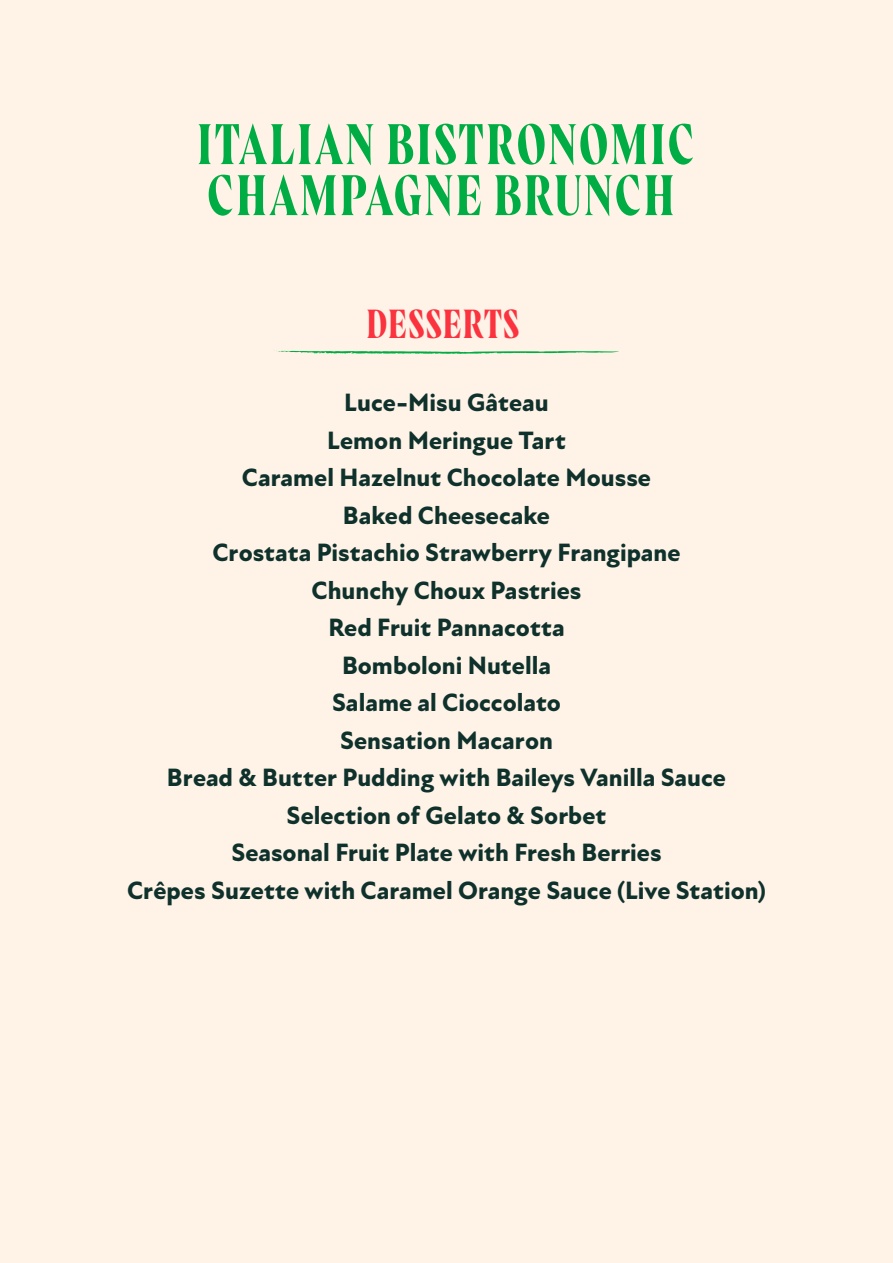
<style>
.page{position:relative;width:893px;height:1263px;background:#fff3e8}
.page>*{position:absolute;margin:0;border:0;box-sizing:border-box;transform-origin:0 0}
.t1{font:57px/51px "Wayfinder CF";letter-spacing:.03em;color:#00ad44}
.t2{font:40.5px "Wayfinder CF";letter-spacing:.02em;color:#fb333e}
.t3{font:800 25.5px/37.5px "Atten New";color:#0f312b;text-align:center}
</style>
<div class="page">
<svg style="left:278px;top:351px;width:341px;height:3px"></svg>
<h1 class="t1" style="left:197px;top:120px;width:499px">ITALIAN BISTRONOMIC<br>CHAMPAGNE BRUNCH</h1>
<h2 class="t2" style="left:366px;top:300px;width:155px">DESSERTS</h2>
<p class="t3" style="left:127px;top:384px;width:640px">Luce-Misu Gâteau<br>Lemon Meringue Tart<br>Caramel Hazelnut Chocolate Mousse<br>Baked Cheesecake<br>Crostata Pistachio Strawberry Frangipane<br>Chunchy Choux Pastries<br>Red Fruit Pannacotta<br>Bomboloni Nutella<br>Salame al Cioccolato<br>Sensation Macaron<br>Bread &amp; Butter Pudding with Baileys Vanilla Sauce<br>Selection of Gelato &amp; Sorbet<br>Seasonal Fruit Plate with Fresh Berries<br>Crêpes Suzette with Caramel Orange Sauce (Live Station)</p>
</div>
